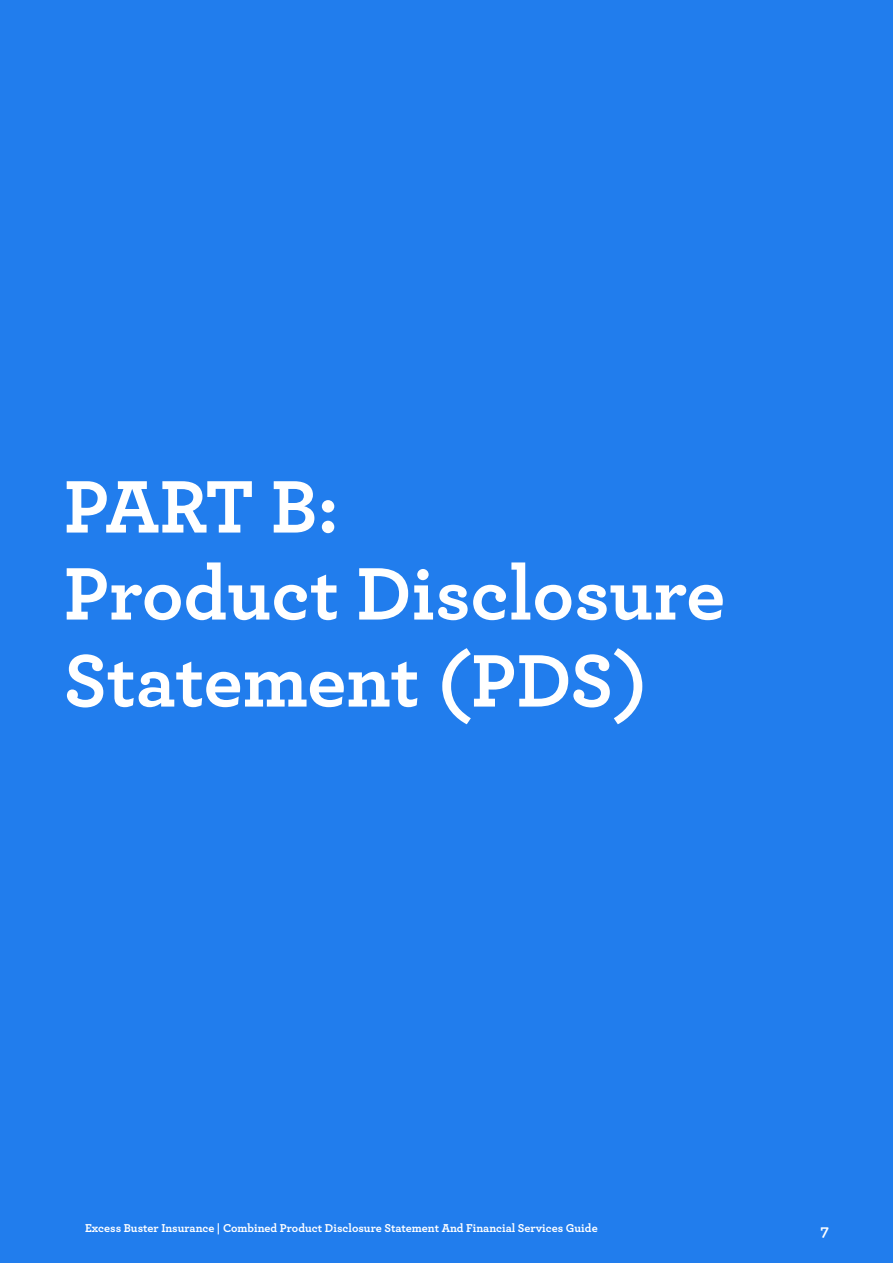
<style>
.page{position:relative;width:893px;height:1263px;background:#217ded}
.page>*{position:absolute;margin:0;border:0;box-sizing:border-box;transform-origin:0 0}
.t1{font:700 78px/87px "Archer";color:#fff}
.t2{font:700 16.5px "Archer";color:#fff}
.t3{font:700 12px "Archer";color:#fff}
</style>
<div class="page">
<p class="t1" style="left:64px;top:458px;width:663px">PART B:<br>Product Disclosure</p>
<p class="t1" style="left:64px;top:632px;width:586px">Statement (PDS)</p>
<p class="t3" style="left:85px;top:1219px;width:514px">Excess Buster Insurance | Combined Product Disclosure Statement And Financial Services Guide</p>
<h2 class="t2" style="left:820px;top:1217px;width:10px">7</h2>
</div>
